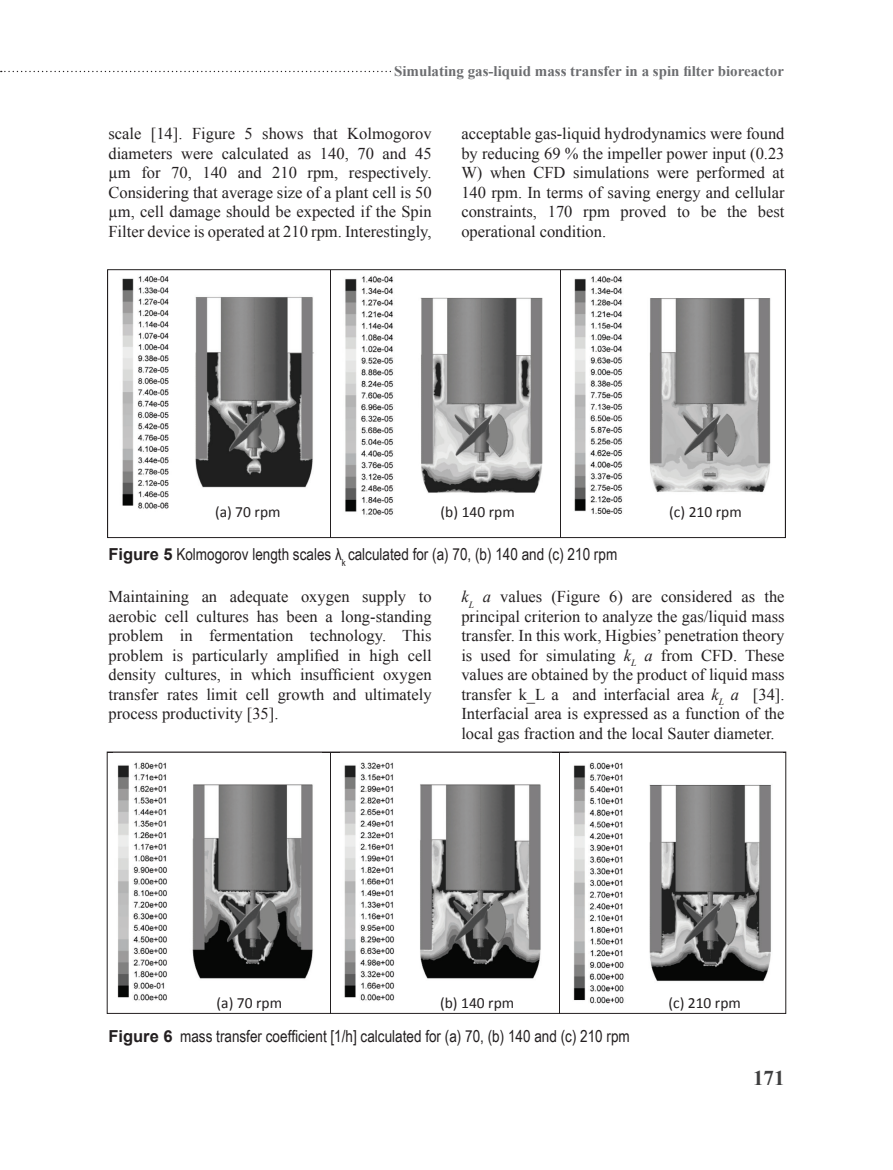
<style>
.page{position:relative;width:893px;height:1170px;background:#fff}
.page>*{position:absolute;margin:0;border:0;box-sizing:border-box;transform-origin:0 0}
.t1{font:700 21px "Times New Roman";color:#3e3e3f}
.t2{font:16.5px/19.5px "Times New Roman";color:#231f20;text-align:justify}
.t3{font:16.5px "Arial Narrow";color:#231f20}
.t4{font:15.45px "Calibri";color:#231f20}
.t5{font:700 15px "Times New Roman";color:#6c6d70}
.s1{font-family:"Arial";font-weight:700}
.s2{font-style:italic}
</style>
<div class="page">
<svg style="left:1px;top:71px;width:390px;height:1px"></svg>
<hr style="left:330px;top:270px;width:1px;height:267px;background:#231f20">
<hr style="left:560px;top:270px;width:1px;height:267px;background:#231f20">
<img style="left:122px;top:276px;width:192px;height:233px">
<img style="left:345px;top:276px;width:198px;height:239px">
<img style="left:574px;top:276px;width:197px;height:238px">
<div style="left:107px;top:269px;width:679px;height:269px;border:1px solid #231f20"></div>
<hr style="left:330px;top:752px;width:1px;height:261px;background:#231f20">
<hr style="left:559px;top:752px;width:1px;height:261px;background:#231f20">
<img style="left:117px;top:762px;width:196px;height:239px">
<img style="left:344px;top:762px;width:197px;height:239px">
<img style="left:573px;top:762px;width:198px;height:242px">
<div style="left:107px;top:751px;width:679px;height:262px;border:1px solid #231f20"></div>
<p class="t5" style="left:394px;top:61px;width:392px">Simulating gas-liquid mass transfer in a spin filter bioreactor</p>
<p class="t2" style="left:108px;top:123px;width:325px">scale [14]. Figure 5 shows that Kolmogorov diameters were calculated as 140, 70 and 45 µm for 70, 140 and 210 rpm, respectively.<br>Considering that average size of a plant cell is 50 µm, cell damage should be expected if the Spin Filter device is operated at 210 rpm. Interestingly,</p>
<p class="t2" style="left:461px;top:123px;width:325px">acceptable gas-liquid hydrodynamics were found by reducing 69 % the impeller power input (0.23<br>W) when CFD simulations were performed at 140 rpm. In terms of saving energy and cellular constraints, 170 rpm proved to be the best operational condition.</p>
<p class="t4" style="left:215px;top:502px;width:67px">(a) 70 rpm</p>
<p class="t4" style="left:441px;top:502px;width:76px">(b) 140 rpm</p>
<p class="t4" style="left:669px;top:502px;width:74px">(c) 210 rpm</p>
<p class="t3" style="left:108px;top:542px;width:510px"><span class="s1">Figure 5</span> Kolmogorov length scales λ<sub>k</sub> calculated for (a) 70, (b) 140 and (c) 210 rpm</p>
<p class="t2" style="left:108px;top:586px;width:325px">Maintaining an adequate oxygen supply to aerobic cell cultures has been a long-standing problem in fermentation technology. This problem is particularly amplified in high cell density cultures, in which insufficient oxygen transfer rates limit cell growth and ultimately process productivity [35].</p>
<p class="t2" style="left:461px;top:586px;width:325px"><span class="s2">k</span><sub>L</sub> <span class="s2">a</span> values (Figure 6) are considered as the principal criterion to analyze the gas/liquid mass transfer. In this work, Higbies’ penetration theory is used for simulating <span class="s2">k</span><sub>L</sub> <span class="s2">a</span> from CFD. These values are obtained by the product of liquid mass transfer k_L a and interfacial area <span class="s2">k</span><sub>L</sub> <span class="s2">a</span> [34].<br>Interfacial area is expressed as a function of the local gas fraction and the local Sauter diameter.</p>
<p class="t4" style="left:217px;top:993px;width:67px">(a) 70 rpm</p>
<p class="t4" style="left:440px;top:993px;width:76px">(b) 140 rpm</p>
<p class="t4" style="left:668px;top:993px;width:74px">(c) 210 rpm</p>
<p class="t3" style="left:108px;top:1024px;width:523px"><span class="s1">Figure 6</span> mass transfer coefficient [1/h] calculated for (a) 70, (b) 140 and (c) 210 rpm</p>
<p class="t1" style="left:753px;top:1063px;width:33px">171</p>
</div>
